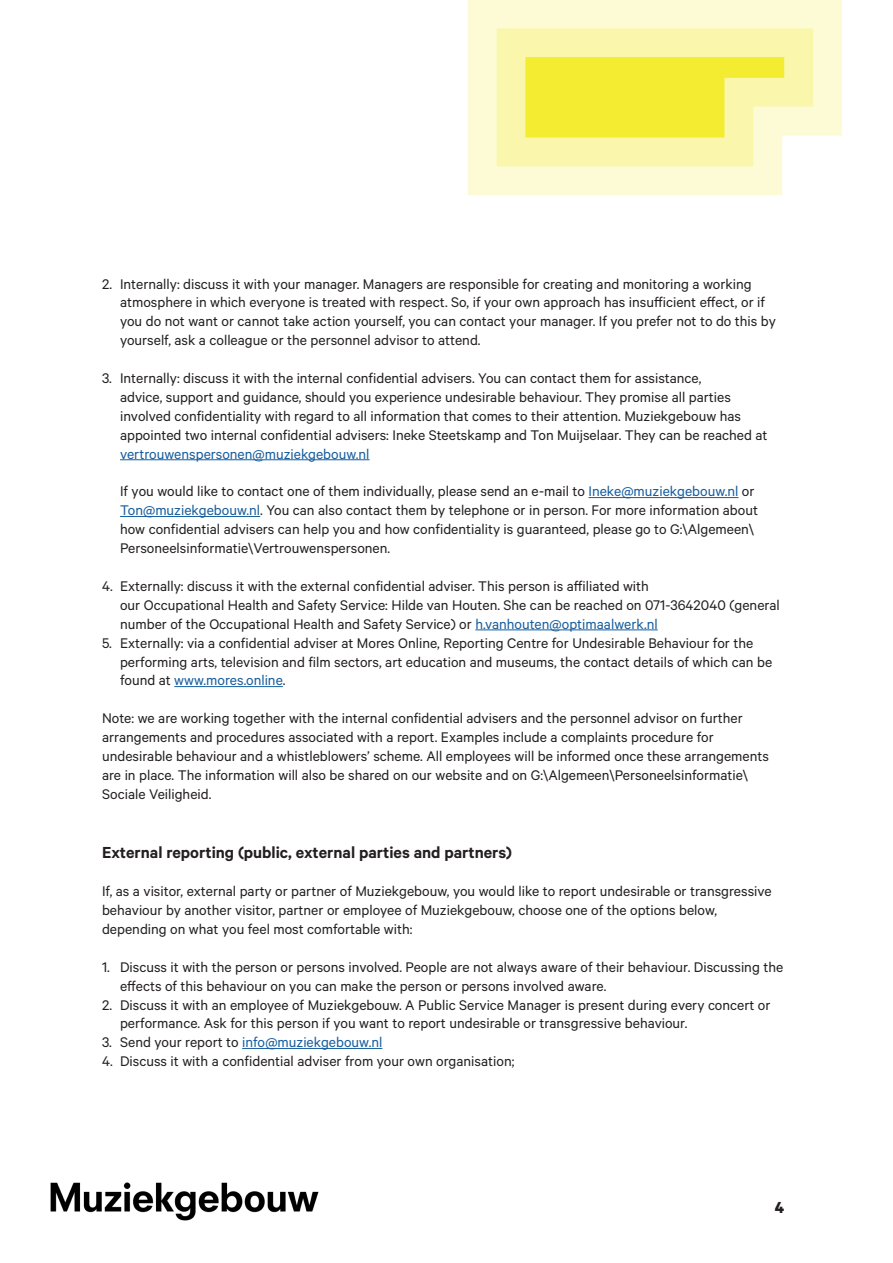
<style>
.page{position:relative;width:893px;height:1263px;background:#fff}
.page>*{position:absolute;margin:0;border:0;box-sizing:border-box;transform-origin:0 0}
.t1{font:600 18px "Calibre";color:#231f20}
.t2{font:700 18px "Calibre";color:#231f20}
.t3{font:15.75px/18.9px "Calibre";color:#231f20}
.t4{font:15.75px "Calibre";color:#175d9e}
.s1{color:#175d9e}
.s2{color:#231f20}
</style>
<div class="page">
<hr style="left:120px;top:459px;width:250px;height:1px;background:#175d9e">
<hr style="left:588px;top:497px;width:150px;height:1px;background:#175d9e">
<hr style="left:120px;top:516px;width:140px;height:1px;background:#175d9e">
<hr style="left:475px;top:630px;width:183px;height:1px;background:#175d9e">
<hr style="left:174px;top:686px;width:109px;height:1px;background:#175d9e">
<hr style="left:242px;top:1048px;width:140px;height:1px;background:#175d9e">
<svg style="left:468px;top:0;width:374px;height:195px;background:#fcfbd9"></svg>
<svg style="left:496px;top:28px;width:317px;height:138px;background:#f7f380"></svg>
<img style="left:50px;top:1182px;width:269px;height:39px">
<p class="t3" style="left:120px;top:274px;width:657px;text-indent:-18px">2. Internally: discuss it with your manager. Managers are responsible for creating and monitoring a working atmosphere in which everyone is treated with respect. So, if your own approach has insufficient effect, or if you do not want or cannot take action yourself, you can contact your manager. If you prefer not to do this by yourself, ask a colleague or the personnel advisor to attend.</p>
<p class="t3" style="left:120px;top:368px;width:649px;text-indent:-18px">3. Internally: discuss it with the internal confidential advisers. You can contact them for assistance,<br>advice, support and guidance, should you experience undesirable behaviour. They promise all parties involved confidentiality with regard to all information that comes to their attention. Muziekgebouw has appointed two internal confidential advisers: Ineke Steetskamp and Ton Muijselaar. They can be reached at</p>
<p class="t4" style="left:120px;top:445px;width:251px">vertrouwenspersonen@muziekgebouw.nl</p>
<p class="t3" style="left:120px;top:482px;width:639px">If you would like to contact one of them individually, please send an e-mail to <span class="s1">Ineke@muziekgebouw.nl</span> or <span class="s1">Ton@muziekgebouw.nl</span>. You can also contact them by telephone or in person. For more information about how confidential advisers can help you and how confidentiality is guaranteed, please go to G:\Algemeen\ Personeelsinformatie\Vertrouwenspersonen.</p>
<p class="t3" style="left:120px;top:576px;width:661px;text-indent:-18px">4. Externally: discuss it with the external confidential adviser. This person is affiliated with<br>our Occupational Health and Safety Service: Hilde van Houten. She can be reached on 071-3642040 (general number of the Occupational Health and Safety Service) or <span class="s1">h.vanhouten@optimaalwerk.nl</span></p>
<p class="t3" style="left:120px;top:633px;width:654px;text-indent:-18px">5. Externally: via a confidential adviser at Mores Online, Reporting Centre for Undesirable Behaviour for the performing arts, television and film sectors, art education and museums, the contact details of which can be found at <span class="s1">www.mores.online</span>.</p>
<p class="t3" style="left:102px;top:708px;width:668px">Note: we are working together with the internal confidential advisers and the personnel advisor on further arrangements and procedures associated with a report. Examples include a complaints procedure for undesirable behaviour and a whistleblowers’ scheme. All employees will be informed once these arrangements are in place. The information will also be shared on our website and on G:\Algemeen\Personeelsinformatie\ Sociale Veiligheid.</p>
<p class="t1" style="left:102px;top:842px;width:412px">External reporting (public, external parties and partners)</p>
<p class="t3" style="left:102px;top:881px;width:671px">If, as a visitor, external party or partner of Muziekgebouw, you would like to report undesirable or transgressive behaviour by another visitor, partner or employee of Muziekgebouw, choose one of the options below, depending on what you feel most comfortable with:</p>
<p class="t3" style="left:120px;top:957px;width:665px;text-indent:-18px">1. Discuss it with the person or persons involved. People are not always aware of their behaviour. Discussing the effects of this behaviour on you can make the person or persons involved aware.</p>
<p class="t3" style="left:120px;top:995px;width:652px;text-indent:-18px">2. Discuss it with an employee of Muziekgebouw. A Public Service Manager is present during every concert or performance. Ask for this person if you want to report undesirable or transgressive behaviour.</p>
<p class="t4" style="left:102px;top:1033px;width:282px"><span class="s2">3. Send your report to</span> info@muziekgebouw.nl</p>
<p class="t3" style="left:102px;top:1051px;width:414px">4. Discuss it with a confidential adviser from your own organisation;</p>
<p class="t2" style="left:775px;top:1196px;width:11px">4</p>
</div>
